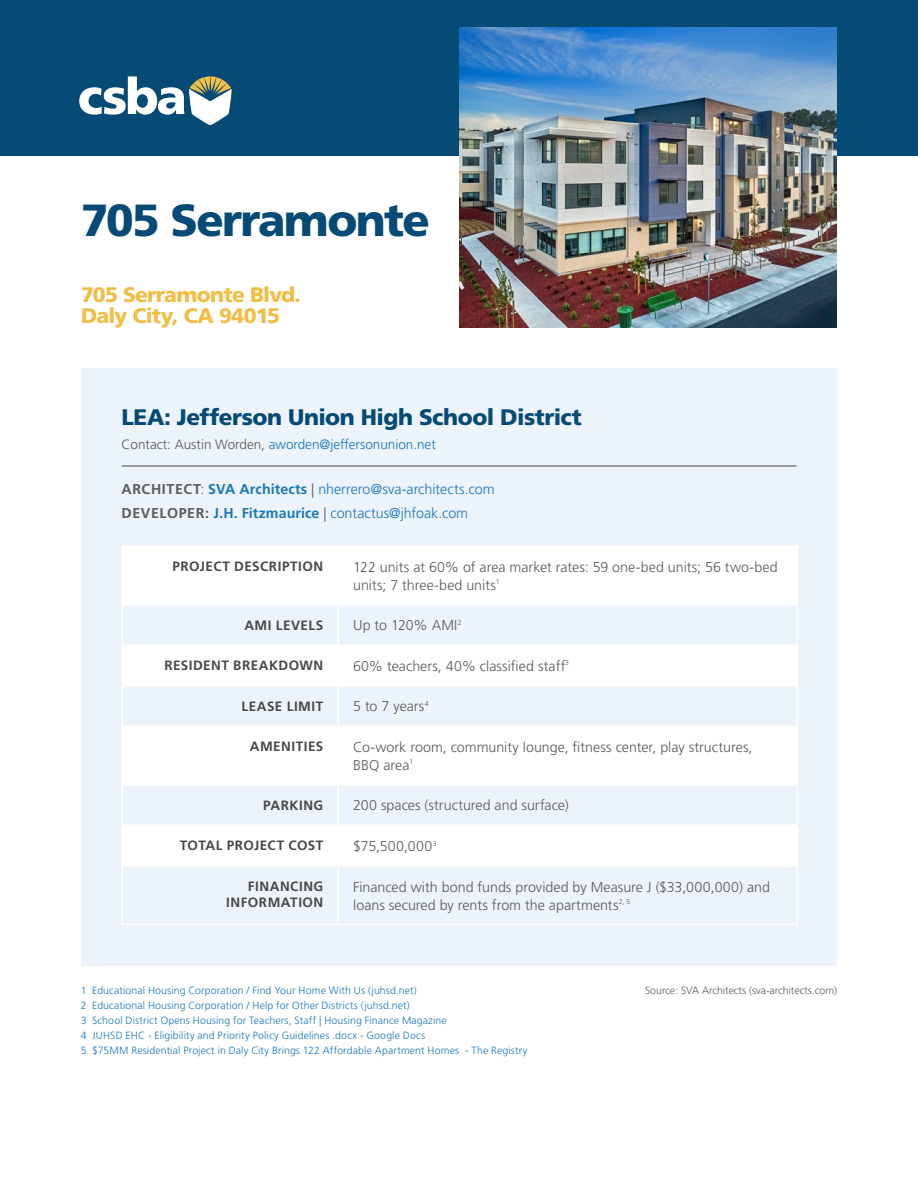
<style>
.page{position:relative;width:918px;height:1188px;background:#fff}
.page>*{position:absolute;margin:0;border:0;box-sizing:border-box;transform-origin:0 0}
.t1{font:900 45px "Frutiger LT Std";letter-spacing:-.035em;color:#064a76}
.t2{font:900 22.5px "Frutiger LT Std";letter-spacing:-.02em;color:#064a76}
.t3{font:900 21px/21px "Frutiger LT Std";letter-spacing:-.035em;color:#f1be48}
.t4{font:300 14.25px/18px "Frutiger LT Std";color:#5b5b5b}
.t5{font:300 14.25px/24.8px "Frutiger LT Std";color:#1a78b9}
.t6{font:700 13.5px/16.5px "Frutiger LT Std";letter-spacing:.035em;color:#494949;text-align:right}
.t7{font:300 13.5px "Frutiger LT Std";color:#1a78b9}
.t8{font:300 10.5px/15px "Frutiger LT Std";letter-spacing:.01em;color:#1a78b9}
.t9{font:300 10.5px "Frutiger LT Std";color:#5b5b5b}
.s1{color:#5b5b5b}
.s2{font-weight:700;color:#5b5b5b}
.s3{font-weight:700}
</style>
<div class="page">
<div style="left:0;top:0;width:918px;height:155px;background:#064a76"></div>
<svg style="left:79px;top:76px;width:153px;height:49px"></svg>
<div style="left:81px;top:368px;width:756px;height:598px;background:#ecf3fa"></div>
<hr style="left:122px;top:465px;width:674px;height:2px;background:#5b5b5b">
<div style="left:123px;top:547px;width:673px;height:318px;background:#fff"></div>
<svg style="left:123px;top:606px;width:673px;height:219px"></svg>
<hr style="left:337px;top:547px;width:2px;height:57px;background:#fff">
<hr style="left:123px;top:604px;width:215px;height:2px;background:#fff">
<hr style="left:338px;top:604px;width:458px;height:2px;background:#fff">
<hr style="left:337px;top:606px;width:2px;height:38px;background:#fff">
<hr style="left:123px;top:644px;width:215px;height:2px;background:#fff">
<hr style="left:338px;top:644px;width:458px;height:2px;background:#fff">
<hr style="left:337px;top:646px;width:2px;height:39px;background:#fff">
<hr style="left:123px;top:685px;width:215px;height:2px;background:#fff">
<hr style="left:338px;top:685px;width:458px;height:2px;background:#fff">
<hr style="left:337px;top:687px;width:2px;height:39px;background:#fff">
<hr style="left:123px;top:726px;width:215px;height:1px;background:#fff">
<hr style="left:338px;top:726px;width:458px;height:1px;background:#fff">
<hr style="left:337px;top:727px;width:2px;height:57px;background:#fff">
<hr style="left:123px;top:784px;width:215px;height:2px;background:#fff">
<hr style="left:338px;top:784px;width:458px;height:2px;background:#fff">
<hr style="left:337px;top:786px;width:2px;height:39px;background:#fff">
<hr style="left:123px;top:825px;width:215px;height:1px;background:#fff">
<hr style="left:338px;top:825px;width:458px;height:1px;background:#fff">
<hr style="left:337px;top:826px;width:2px;height:39px;background:#fff">
<hr style="left:123px;top:865px;width:215px;height:2px;background:#fff">
<hr style="left:338px;top:865px;width:458px;height:2px;background:#fff">
<hr style="left:337px;top:867px;width:2px;height:57px;background:#fff">
<hr style="left:122px;top:546px;width:216px;height:1px;background:#fff">
<hr style="left:122px;top:547px;width:1px;height:58px;background:#fff">
<hr style="left:338px;top:546px;width:460px;height:1px;background:#fff">
<hr style="left:796px;top:547px;width:2px;height:58px;background:#fff">
<hr style="left:122px;top:605px;width:1px;height:40px;background:#fff">
<hr style="left:796px;top:605px;width:2px;height:40px;background:#fff">
<hr style="left:122px;top:645px;width:1px;height:41px;background:#fff">
<hr style="left:796px;top:645px;width:2px;height:41px;background:#fff">
<hr style="left:122px;top:686px;width:1px;height:40px;background:#fff">
<hr style="left:796px;top:686px;width:2px;height:40px;background:#fff">
<hr style="left:122px;top:726px;width:1px;height:59px;background:#fff">
<hr style="left:796px;top:726px;width:2px;height:59px;background:#fff">
<hr style="left:122px;top:785px;width:1px;height:40px;background:#fff">
<hr style="left:796px;top:785px;width:2px;height:40px;background:#fff">
<hr style="left:122px;top:825px;width:1px;height:41px;background:#fff">
<hr style="left:796px;top:825px;width:2px;height:41px;background:#fff">
<hr style="left:122px;top:866px;width:1px;height:58px;background:#fff">
<hr style="left:796px;top:866px;width:2px;height:58px;background:#fff">
<hr style="left:122px;top:924px;width:216px;height:1px;background:#fff">
<hr style="left:338px;top:924px;width:460px;height:1px;background:#fff">
<img style="left:459px;top:27px;width:378px;height:300px">
<h1 class="t1" style="left:81px;top:193px;width:350px">705 Serramonte</h1>
<h3 class="t3" style="left:81px;top:284px;width:221px">705 Serramonte Blvd.<br>Daly City, CA 94015</h3>
<h2 class="t2" style="left:122px;top:404px;width:462px">LEA: Jefferson Union High School District</h2>
<p class="t7" style="left:122px;top:436px;width:316px"><span class="s1">Contact: Austin Worden,</span> aworden@jeffersonunion.net</p>
<h3 class="t5" style="left:122px;top:476px;width:375px"><span class="s2">ARCHITECT</span><span class="s1">:</span> <span class="s3">SVA Architects</span> <span class="s1">|</span> nherrero@sva-architects.com<br><span class="s2">DEVELOPER:</span> <span class="s3">J.H. Fitzmaurice</span> <span class="s1">|</span> contactus@jhfoak.com</h3>
<p class="t6" style="left:173px;top:558px;width:152px">PROJECT DESCRIPTION</p>
<h3 class="t4" style="left:353px;top:558px;width:426px">122 units at 60% of area market rates: 59 one-bed units; 56 two-bed units; 7 three-bed units<sup>1</sup></h3>
<p class="t6" style="left:244px;top:617px;width:80px">AMI LEVELS</p>
<h3 class="t4" style="left:353px;top:617px;width:110px">Up to 120% AMI<sup>2</sup></h3>
<p class="t6" style="left:164px;top:657px;width:160px">RESIDENT BREAKDOWN</p>
<h3 class="t4" style="left:353px;top:657px;width:217px">60% teachers, 40% classified staff<sup>3</sup></h3>
<p class="t6" style="left:241px;top:698px;width:83px">LEASE LIMIT</p>
<h3 class="t4" style="left:353px;top:698px;width:77px">5 to 7 years<sup>4</sup></h3>
<p class="t6" style="left:250px;top:739px;width:75px">AMENITIES</p>
<h3 class="t4" style="left:353px;top:738px;width:401px">Co-work room, community lounge, fitness center, play structures,<br>BBQ area<sup>1</sup></h3>
<p class="t6" style="left:263px;top:797px;width:62px">PARKING</p>
<h3 class="t4" style="left:353px;top:797px;width:217px">200 spaces (structured and surface)</h3>
<p class="t6" style="left:180px;top:838px;width:145px">TOTAL PROJECT COST</p>
<h3 class="t4" style="left:353px;top:837px;width:85px">$75,500,000<sup>3</sup></h3>
<p class="t6" style="left:226px;top:878px;width:99px">FINANCING<br>INFORMATION</p>
<h3 class="t4" style="left:353px;top:878px;width:418px">Financed with bond funds provided by Measure J ($33,000,000) and loans secured by rents from the apartments<sup>2,</sup> <sup>5</sup></h3>
<p class="t8" style="left:81px;top:983px;width:448px">1 Educational Housing Corporation / Find Your Home With Us (juhsd.net)<br>2 Educational Housing Corporation / Help for Other Districts (juhsd.net)<br>3 School District Opens Housing for Teachers, Staff | Housing Finance Magazine<br>4 JUHSD EHC - Eligibility and Priority Policy Guidelines .docx - Google Docs<br>5 $75MM Residential Project in Daly City Brings 122 Affordable Apartment Homes - The Registry</p>
<p class="t9" style="left:645px;top:985px;width:193px">Source: SVA Architects (sva-architects.com)</p>
</div>
